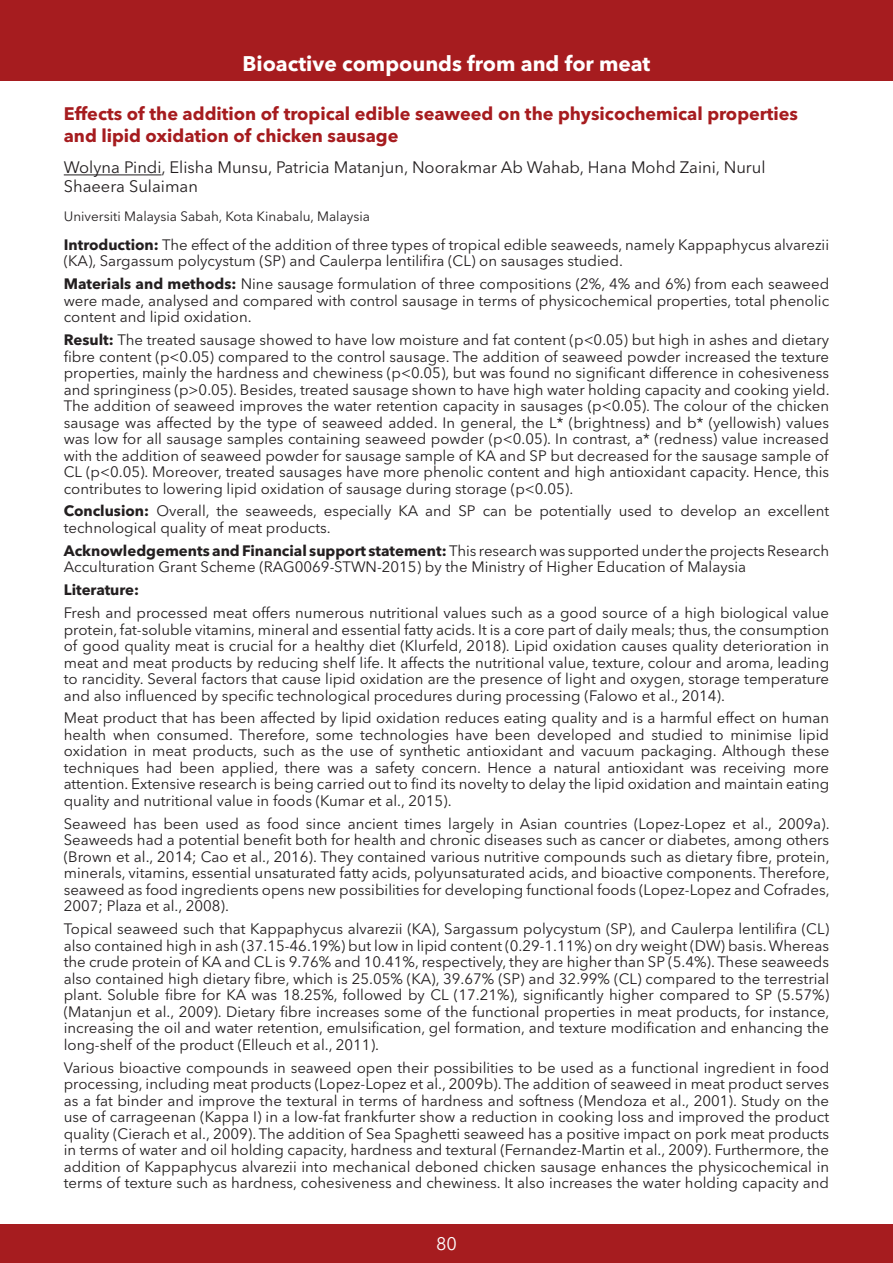
<style>
.page{position:relative;width:893px;height:1263px;background:#fff}
.page>*{position:absolute;margin:0;border:0;box-sizing:border-box;transform-origin:0 0}
.Nagłówek_strony_abst{font:700 21px "Avenir Next LT Pro";color:#fff}
.Tytuł_abstraktu_Oral{font:700 18px/21.6px "Avenir Next LT Pro";color:#a61c1f}
.t1{font:18px "Avenir Next LT Pro";color:#fff}
.Autorzy{font:16.5px/19px "Avenir Next LT Pro";color:#231f20}
.Tekst_Oral_Presentat{font:15px/16.5px "Avenir Next LT Pro";color:#231f20;text-align:justify}
.Tekst_Oral_Presentat-2{font:700 15px "Avenir Next LT Pro";color:#231f20}
.Afiliacja__ostatnia{font:13.5px "Avenir Next LT Pro";color:#231f20}
.s1{font-weight:700}
</style>
<div class="page">
<div style="left:0;top:1225px;width:893px;height:38px;background:#a61c1f"></div>
<div style="left:0;top:0;width:893px;height:81px;background:#a61c1f"></div>
<hr style="left:64px;top:174px;width:98px;height:1px;background:#231f20">
<p class="Nagłówek_strony_abst" style="left:243px;top:51px;width:409px">Bioactive compounds from and for meat</p>
<p class="Tytuł_abstraktu_Oral" style="left:64px;top:103px;width:736px">Effects of the addition of tropical edible seaweed on the physicochemical properties and lipid oxidation of chicken sausage</p>
<p class="Autorzy" style="left:64px;top:158px;width:703px">Wolyna Pindi, Elisha Munsu, Patricia Matanjun, Noorakmar Ab Wahab, Hana Mohd Zaini, Nurul<br>Shaeera Sulaiman</p>
<p class="Afiliacja__ostatnia" style="left:64px;top:208px;width:308px">Universiti Malaysia Sabah, Kota Kinabalu, Malaysia</p>
<p class="Tekst_Oral_Presentat" style="left:64px;top:236px;width:767px"><span class="s1">Introduction:</span> The effect of the addition of three types of tropical edible seaweeds, namely Kappaphycus alvarezii (KA), Sargassum polycystum (SP) and Caulerpa lentilifira (CL) on sausages studied.</p>
<p class="Tekst_Oral_Presentat" style="left:64px;top:276px;width:767px"><span class="s1">Materials and methods:</span> Nine sausage formulation of three compositions (2%, 4% and 6%) from each seaweed were made, analysed and compared with control sausage in terms of physicochemical properties, total phenolic content and lipid oxidation.</p>
<p class="Tekst_Oral_Presentat" style="left:64px;top:331px;width:767px"><span class="s1">Result:</span> The treated sausage showed to have low moisture and fat content (p&lt;0.05) but high in ashes and dietary fibre content (p&lt;0.05) compared to the control sausage. The addition of seaweed powder increased the texture properties, mainly the hardness and chewiness (p&lt;0.05), but was found no significant difference in cohesiveness and springiness (p&gt;0.05). Besides, treated sausage shown to have high water holding capacity and cooking yield.<br>The addition of seaweed improves the water retention capacity in sausages (p&lt;0.05). The colour of the chicken sausage was affected by the type of seaweed added. In general, the L* (brightness) and b* (yellowish) values was low for all sausage samples containing seaweed powder (p&lt;0.05). In contrast, a* (redness) value increased with the addition of seaweed powder for sausage sample of KA and SP but decreased for the sausage sample of CL (p&lt;0.05). Moreover, treated sausages have more phenolic content and high antioxidant capacity. Hence, this contributes to lowering lipid oxidation of sausage during storage (p&lt;0.05).</p>
<p class="Tekst_Oral_Presentat" style="left:64px;top:503px;width:767px"><span class="s1">Conclusion:</span> Overall, the seaweeds, especially KA and SP can be potentially used to develop an excellent technological quality of meat products.</p>
<p class="Tekst_Oral_Presentat" style="left:64px;top:542px;width:767px"><span class="s1">Acknowledgements and Financial support statement:</span> This research was supported under the projects Research<br>Acculturation Grant Scheme (RAG0069-STWN-2015) by the Ministry of Higher Education of Malaysia</p>
<p class="Tekst_Oral_Presentat-2" style="left:64px;top:581px;width:77px">Literature:</p>
<p class="Tekst_Oral_Presentat" style="left:64px;top:604px;width:767px">Fresh and processed meat offers numerous nutritional values such as a good source of a high biological value protein, fat-soluble vitamins, mineral and essential fatty acids. It is a core part of daily meals; thus, the consumption of good quality meat is crucial for a healthy diet (Klurfeld, 2018). Lipid oxidation causes quality deterioration in meat and meat products by reducing shelf life. It affects the nutritional value, texture, colour and aroma, leading to rancidity. Several factors that cause lipid oxidation are the presence of light and oxygen, storage temperature and also influenced by specific technological procedures during processing (Falowo et al., 2014).</p>
<p class="Tekst_Oral_Presentat" style="left:64px;top:710px;width:767px">Meat product that has been affected by lipid oxidation reduces eating quality and is a harmful effect on human health when consumed. Therefore, some technologies have been developed and studied to minimise lipid oxidation in meat products, such as the use of synthetic antioxidant and vacuum packaging. Although these techniques had been applied, there was a safety concern. Hence a natural antioxidant was receiving more attention. Extensive research is being carried out to find its novelty to delay the lipid oxidation and maintain eating quality and nutritional value in foods (Kumar et al., 2015).</p>
<p class="Tekst_Oral_Presentat" style="left:64px;top:815px;width:767px">Seaweed has been used as food since ancient times largely in Asian countries (Lopez-Lopez et al., 2009a).<br>Seaweeds had a potential benefit both for health and chronic diseases such as cancer or diabetes, among others (Brown et al., 2014; Cao et al., 2016). They contained various nutritive compounds such as dietary fibre, protein, minerals, vitamins, essential unsaturated fatty acids, polyunsaturated acids, and bioactive components. Therefore, seaweed as food ingredients opens new possibilities for developing functional foods (Lopez-Lopez and Cofrades, 2007; Plaza et al., 2008).</p>
<p class="Tekst_Oral_Presentat" style="left:64px;top:921px;width:767px">Topical seaweed such that Kappaphycus alvarezii (KA), Sargassum polycystum (SP), and Caulerpa lentilifira (CL) also contained high in ash (37.15-46.19%) but low in lipid content (0.29-1.11%) on dry weight (DW) basis. Whereas the crude protein of KA and CL is 9.76% and 10.41%, respectively, they are higher than SP (5.4%). These seaweeds also contained high dietary fibre, which is 25.05% (KA), 39.67% (SP) and 32.99% (CL) compared to the terrestrial plant. Soluble fibre for KA was 18.25%, followed by CL (17.21%), significantly higher compared to SP (5.57%) (Matanjun et al., 2009). Dietary fibre increases some of the functional properties in meat products, for instance, increasing the oil and water retention, emulsification, gel formation, and texture modification and enhancing the long-shelf of the product (Elleuch et al., 2011).</p>
<p class="Tekst_Oral_Presentat" style="left:64px;top:1059px;width:767px">Various bioactive compounds in seaweed open their possibilities to be used as a functional ingredient in food processing, including meat products (Lopez-Lopez et al., 2009b). The addition of seaweed in meat product serves as a fat binder and improve the textural in terms of hardness and softness (Mendoza et al., 2001). Study on the use of carrageenan (Kappa I) in a low-fat frankfurter show a reduction in cooking loss and improved the product quality (Cierach et al., 2009). The addition of Sea Spaghetti seaweed has a positive impact on pork meat products in terms of water and oil holding capacity, hardness and textural (Fernandez-Martin et al., 2009). Furthermore, the addition of Kappaphycus alvarezii into mechanical deboned chicken sausage enhances the physicochemical in terms of texture such as hardness, cohesiveness and chewiness. It also increases the water holding capacity and</p>
<p class="t1" style="left:436px;top:1233px;width:22px">80</p>
</div>
